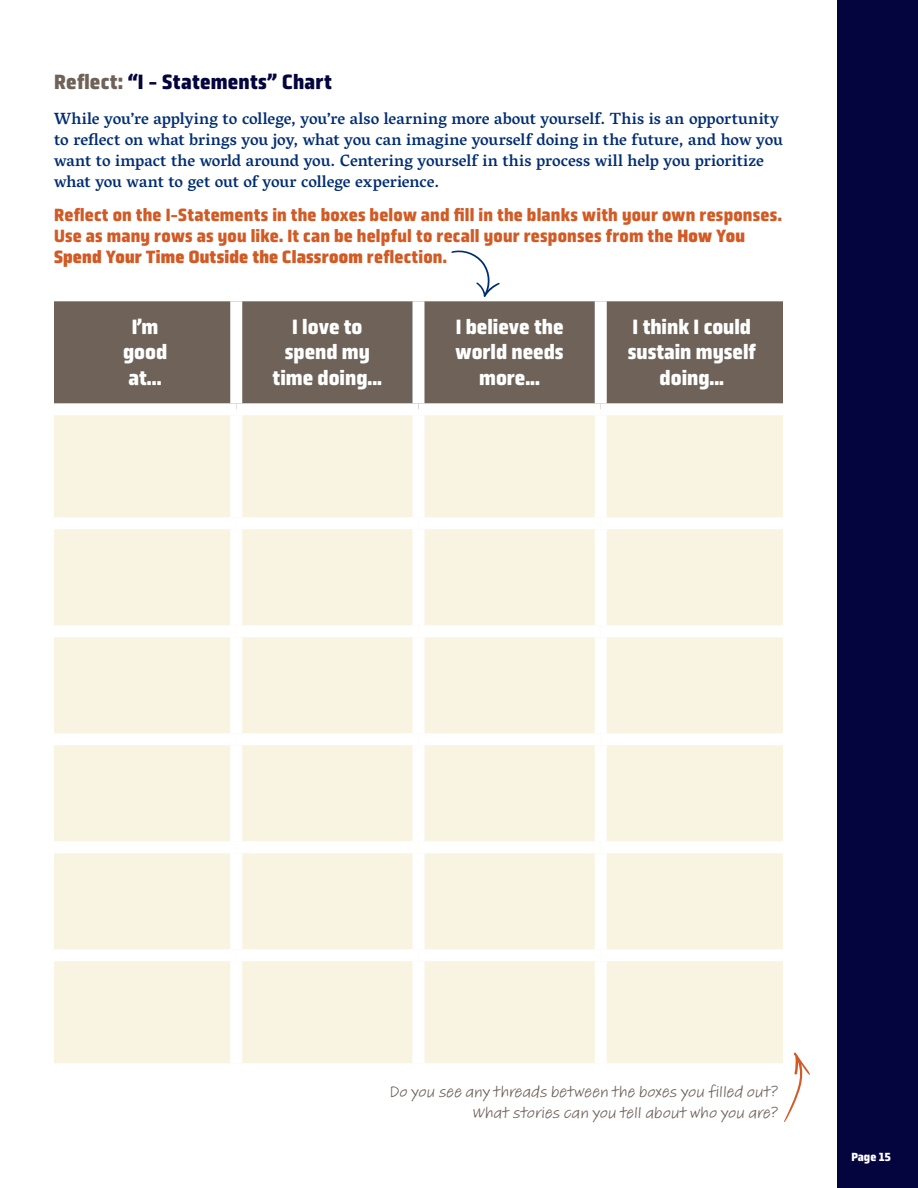
<style>
.page{position:relative;width:918px;height:1188px;background:#fff}
.page>*{position:absolute;margin:0;border:0;box-sizing:border-box;transform-origin:0 0}
.t1{font:700 21px/25.2px "Obvia Narrow";color:#fff;text-align:center}
.t2{font:700 21px "Obvia Narrow";letter-spacing:.015em;color:#04043f}
.t3{font:700 18px/21px "Obvia Narrow";letter-spacing:.01em;color:#d25a24}
.t4{font:500 16.5px/21px "Vesper Libre";letter-spacing:-.005em;color:#002d72}
.t5{font:16.5px/21px "Adobe Handwriting Tiffany";letter-spacing:.005em;color:#6e6259;text-align:right}
.t6{font:700 12px "Obvia Narrow";color:#fff}
.s1{color:#6e6259}
.s2{font-weight:900}
</style>
<div class="page">
<div style="left:837px;top:0;width:81px;height:1188px;background:#04043f"></div>
<div style="left:54px;top:301px;width:729px;height:102px;background:#6e6259"></div>
<div style="left:54px;top:415px;width:729px;height:648px;background:#f9f4e1"></div>
<div style="left:230px;top:415px;width:12px;height:102px;background:#fff"></div>
<div style="left:412px;top:415px;width:12px;height:102px;background:#fff"></div>
<div style="left:595px;top:415px;width:12px;height:102px;background:#fff"></div>
<div style="left:54px;top:517px;width:182px;height:12px;background:#fff"></div>
<div style="left:236px;top:517px;width:182px;height:12px;background:#fff"></div>
<div style="left:230px;top:529px;width:12px;height:96px;background:#fff"></div>
<div style="left:418px;top:517px;width:183px;height:12px;background:#fff"></div>
<div style="left:412px;top:529px;width:12px;height:96px;background:#fff"></div>
<div style="left:601px;top:517px;width:182px;height:12px;background:#fff"></div>
<div style="left:595px;top:529px;width:12px;height:96px;background:#fff"></div>
<div style="left:54px;top:625px;width:182px;height:12px;background:#fff"></div>
<div style="left:236px;top:625px;width:182px;height:12px;background:#fff"></div>
<div style="left:230px;top:637px;width:12px;height:96px;background:#fff"></div>
<div style="left:418px;top:625px;width:183px;height:12px;background:#fff"></div>
<div style="left:412px;top:637px;width:12px;height:96px;background:#fff"></div>
<div style="left:601px;top:625px;width:182px;height:12px;background:#fff"></div>
<div style="left:595px;top:637px;width:12px;height:96px;background:#fff"></div>
<div style="left:54px;top:733px;width:182px;height:12px;background:#fff"></div>
<div style="left:236px;top:733px;width:182px;height:12px;background:#fff"></div>
<div style="left:230px;top:745px;width:12px;height:96px;background:#fff"></div>
<div style="left:418px;top:733px;width:183px;height:12px;background:#fff"></div>
<div style="left:412px;top:745px;width:12px;height:96px;background:#fff"></div>
<div style="left:601px;top:733px;width:182px;height:12px;background:#fff"></div>
<div style="left:595px;top:745px;width:12px;height:96px;background:#fff"></div>
<div style="left:54px;top:841px;width:182px;height:12px;background:#fff"></div>
<div style="left:236px;top:841px;width:182px;height:12px;background:#fff"></div>
<div style="left:230px;top:853px;width:12px;height:96px;background:#fff"></div>
<div style="left:418px;top:841px;width:183px;height:12px;background:#fff"></div>
<div style="left:412px;top:853px;width:12px;height:96px;background:#fff"></div>
<div style="left:601px;top:841px;width:182px;height:12px;background:#fff"></div>
<div style="left:595px;top:853px;width:12px;height:96px;background:#fff"></div>
<div style="left:54px;top:949px;width:182px;height:12px;background:#fff"></div>
<div style="left:236px;top:949px;width:182px;height:12px;background:#fff"></div>
<div style="left:230px;top:961px;width:12px;height:102px;background:#fff"></div>
<div style="left:418px;top:949px;width:183px;height:12px;background:#fff"></div>
<div style="left:412px;top:961px;width:12px;height:102px;background:#fff"></div>
<div style="left:601px;top:949px;width:182px;height:12px;background:#fff"></div>
<div style="left:595px;top:961px;width:12px;height:102px;background:#fff"></div>
<div style="left:230px;top:301px;width:12px;height:102px;background:#fff"></div>
<div style="left:412px;top:301px;width:12px;height:102px;background:#fff"></div>
<div style="left:595px;top:301px;width:12px;height:102px;background:#fff"></div>
<svg style="left:784px;top:1052px;width:26px;height:70px"></svg>
<svg style="left:451px;top:250px;width:49px;height:47px"></svg>
<p class="t2" style="left:54px;top:69px;width:279px"><span class="s1">Reflect:</span> “I - Statements” Chart</p>
<p class="t4" style="left:54px;top:107px;width:730px">While you’re applying to college, you’re also learning more about yourself. This is an opportunity to reflect on what brings you joy, what you can imagine yourself doing in the future, and how you want to impact the world around you. Centering yourself in this process will help you prioritize what you want to get out of your college experience.</p>
<p class="t3" style="left:54px;top:205px;width:729px">Reflect on the I-Statements in the boxes below and fill in the blanks with your own responses.<br>Use as many rows as you like. It can be helpful to recall your responses from the <span class="s2">How You<br>Spend Your Time Outside the Classroom</span> reflection.</p>
<p class="t1" style="left:123px;top:314px;width:46px">I’m good at...</p>
<p class="t1" style="left:273px;top:314px;width:111px">I love to spend my time doing...</p>
<p class="t1" style="left:456px;top:314px;width:110px">I believe the world needs more...</p>
<p class="t1" style="left:628px;top:314px;width:130px">I think I could sustain myself doing...</p>
<p class="t5" style="left:389px;top:1081px;width:390px">Do you see any threads between the boxes you filled out?<br>What stories can you tell about who you are?</p>
<p class="t6" style="left:851px;top:1150px;width:41px">Page 15</p>
</div>
